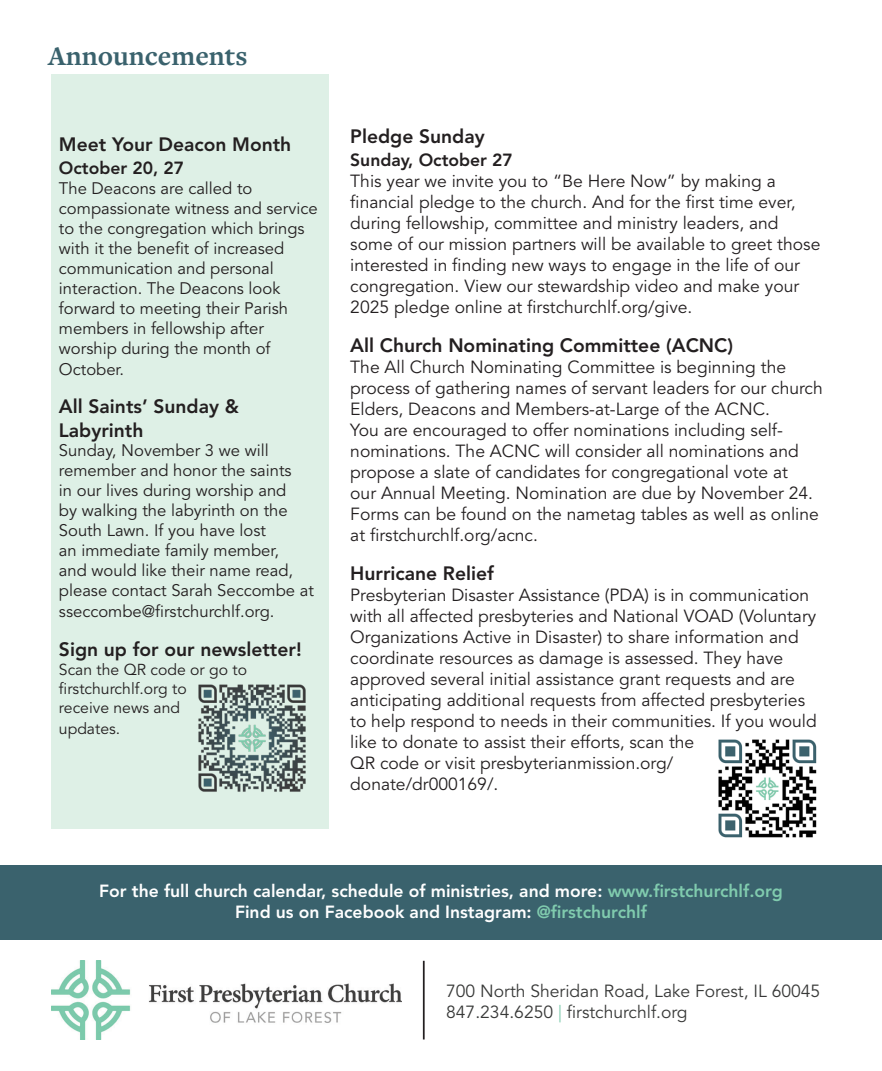
<style>
.page{position:relative;width:882px;height:1071px;background:#fff}
.page>*{position:absolute;margin:0;border:0;box-sizing:border-box;transform-origin:0 0}
.page_heading{font:700 28px "Freight Text Pro";color:#3a626d}
.Announcement_Heading{font:800 19.25px/23.1px "Avenir LT Std";color:#231f20}
.Announcement_body{font:17.5px/21px "Avenir LT Std";color:#231f20}
.t1{font:800 17.5px/21px "Avenir LT Std";color:#fff;text-align:center}
.t2{font:17.5px/21px "Avenir LT Std";color:#383938}
.Announcement_Heading-2{font:800 17.5px "Avenir LT Std";color:#231f20}
.Announcement_body-2{font:16.62px/20.1px "Avenir LT Std";color:#231f20}
.music_scripture_info{font:16.62px/20.1px "Avenir LT Std";color:#231f20}
.Announcement_body-3{font:15.75px/18.9px "Avenir LT Std";color:#231f20}
.s1{color:#80cbae}
</style>
<div class="page">
<img style="left:51px;top:961px;width:350px;height:78px">
<hr style="left:423px;top:961px;width:2px;height:79px;background:#231f20">
<div style="left:0;top:865px;width:882px;height:75px;background:#3a626d"></div>
<img style="left:718px;top:739px;width:99px;height:99px">
<div style="left:51px;top:74px;width:277px;height:755px;background:#def0e6"></div>
<img style="left:198px;top:684px;width:108px;height:108px">
<p class="page_heading" style="left:48px;top:37px;width:201px">Announcements</p>
<p class="Announcement_Heading" style="left:59px;top:133px;width:234px">Meet Your Deacon Month</p>
<p class="Announcement_Heading-2" style="left:59px;top:158px;width:127px">October 20, 27</p>
<p class="Announcement_body-2" style="left:59px;top:179px;width:260px">The Deacons are called to compassionate witness and service to the congregation which brings with it the benefit of increased communication and personal interaction. The Deacons look forward to meeting their Parish members in fellowship after worship during the month of<br>October.</p>
<p class="Announcement_Heading" style="left:59px;top:395px;width:182px">All Saints’ Sunday &amp;<br>Labyrinth</p>
<p class="music_scripture_info" style="left:59px;top:441px;width:256px">Sunday, November 3 we will remember and honor the saints<br>in our lives during worship and<br>by walking the labyrinth on the<br>South Lawn. If you have lost<br>an immediate family member,<br>and would like their name read, please contact Sarah Seccombe at sseccombe@firstchurchlf.org.</p>
<p class="Announcement_Heading" style="left:59px;top:638px;width:244px">Sign up for our newsletter!</p>
<p class="Announcement_body-3" style="left:59px;top:660px;width:190px">Scan the QR code or go to firstchurchlf.org to<br>receive news and</p>
<p class="Announcement_body-3" style="left:59px;top:719px;width:63px">updates.</p>
<p class="Announcement_Heading" style="left:350px;top:125px;width:136px">Pledge Sunday</p>
<p class="Announcement_Heading-2" style="left:350px;top:150px;width:164px">Sunday, October 27</p>
<p class="Announcement_body" style="left:350px;top:171px;width:472px">This year we invite you to “Be Here Now” by making a financial pledge to the church. And for the first time ever, during fellowship, committee and ministry leaders, and some of our mission partners will be available to greet those interested in finding new ways to engage in the life of our congregation. View our stewardship video and make your 2025 pledge online at firstchurchlf.org/give.</p>
<p class="Announcement_Heading" style="left:350px;top:334px;width:384px">All Church Nominating Committee (ACNC)</p>
<p class="Announcement_body" style="left:350px;top:357px;width:474px">The All Church Nominating Committee is beginning the process of gathering names of servant leaders for our church Elders, Deacons and Members-at-Large of the ACNC.<br>You are encouraged to offer nominations including self&shy;nominations. The ACNC will consider all nominations and propose a slate of candidates for congregational vote at<br>our Annual Meeting. Nomination are due by November 24.<br>Forms can be found on the nametag tables as well as online at firstchurchlf.org/acnc.</p>
<p class="Announcement_Heading" style="left:350px;top:562px;width:145px">Hurricane Relief</p>
<p class="Announcement_body" style="left:350px;top:585px;width:468px">Presbyterian Disaster Assistance (PDA) is in communication with all affected presbyteries and National VOAD (Voluntary Organizations Active in Disaster) to share information and coordinate resources as damage is assessed. They have approved several initial assistance grant requests and are anticipating additional requests from affected presbyteries to help respond to needs in their communities. If you would like to donate to assist their efforts, scan the<br>QR code or visit presbyterianmission.org/ donate/dr000169/.</p>
<p class="t1" style="left:99px;top:880px;width:685px">For the full church calendar, schedule of ministries, and more: <span class="s1">www.firstchurchlf.org<br></span>Find us on Facebook and Instagram: <span class="s1">@firstchurchlf</span></p>
<p class="t2" style="left:446px;top:981px;width:376px">700 North Sheridan Road, Lake Forest, IL 60045<br>847.234.6250 <span class="s1">|</span> firstchurchlf.org</p>
</div>
